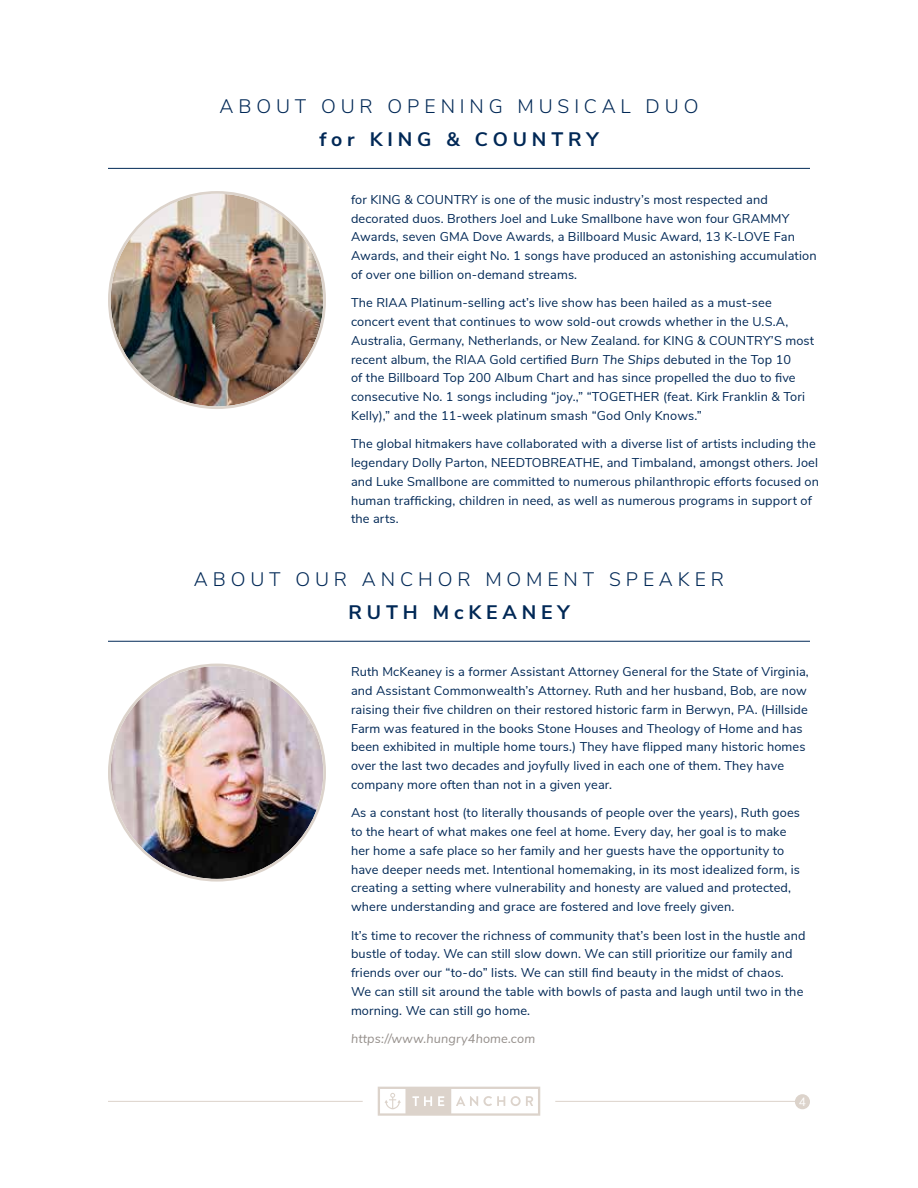
<style>
.page{position:relative;width:918px;height:1188px;background:#fff}
.page>*{position:absolute;margin:0;border:0;box-sizing:border-box;transform-origin:0 0}
.t1{font:300 19.5px "Nunito Sans";letter-spacing:.25em;color:#002856}
.t2{font:700 19.5px "Nunito Sans";letter-spacing:.25em;color:#002856}
.t3{font:12.75px/18.8px "Nunito Sans";letter-spacing:.01em;color:#002856}
.t4{font:italic 12.75px "Nunito Sans";letter-spacing:.01em;color:#958f8b}
.t5{font:12px "Nunito Sans";color:#fff}
.s1{font-style:italic}
</style>
<div class="page">
<hr style="left:555px;top:1101px;width:255px;height:1px;background:#dcd3cb">
<hr style="left:108px;top:1101px;width:255px;height:1px;background:#dcd3cb">
<svg style="left:378px;top:1087px;width:162px;height:29px"></svg>
<div style="left:795px;top:1094px;width:15px;height:15px;background:#dcd3cb;border-radius:50%"></div>
<hr style="left:108px;top:641px;width:702px;height:1px;background:#002856">
<img style="left:111px;top:666px;width:212px;height:213px;border-radius:106px">
<hr style="left:108px;top:168px;width:702px;height:1px;background:#002856">
<img style="left:111px;top:194px;width:212px;height:212px;border-radius:106px">
<h1 class="t1" style="left:220px;top:92px;width:480px">ABOUT OUR OPENING MUSICAL DUO</h1>
<h1 class="t2" style="left:319px;top:125px;width:281px">for KING &amp; COUNTRY</h1>
<p class="t3" style="left:351px;top:189px;width:467px">for KING &amp; COUNTRY is one of the music industry’s most respected and decorated duos. Brothers Joel and Luke Smallbone have won four GRAMMY Awards, seven GMA Dove Awards, a Billboard Music Award, 13 K-LOVE Fan Awards, and their eight No. 1 songs have produced an astonishing accumulation of over one billion on-demand streams.</p>
<p class="t3" style="left:351px;top:293px;width:465px">The RIAA Platinum-selling act’s live show has been hailed as a must-see concert event that continues to wow sold-out crowds whether in the U.S.A, Australia, Germany, Netherlands, or New Zealand. for KING &amp; COUNTRY’S most recent album, the RIAA Gold certified <span class="s1">Burn The Ships</span> debuted in the Top 10<br>of the Billboard Top 200 Album Chart and has since propelled the duo to five consecutive No. 1 songs including “joy.,” “TOGETHER (feat. Kirk Franklin &amp; Tori Kelly),” and the 11-week platinum smash “God Only Knows.”</p>
<p class="t3" style="left:351px;top:434px;width:470px">The global hitmakers have collaborated with a diverse list of artists including the legendary Dolly Parton, NEEDTOBREATHE, and Timbaland, amongst others. Joel and Luke Smallbone are committed to numerous philanthropic efforts focused on human trafficking, children in need, as well as numerous programs in support of the arts.</p>
<h1 class="t1" style="left:194px;top:565px;width:532px">ABOUT OUR ANCHOR MOMENT SPEAKER</h1>
<h1 class="t2" style="left:348px;top:598px;width:223px">RUTH McKEANEY</h1>
<p class="t3" style="left:351px;top:662px;width:459px">Ruth McKeaney is a former Assistant Attorney General for the State of Virginia, and Assistant Commonwealth’s Attorney. Ruth and her husband, Bob, are now raising their five children on their restored historic farm in Berwyn, PA. (Hillside Farm was featured in the books Stone Houses and Theology of Home and has been exhibited in multiple home tours.) They have flipped many historic homes over the last two decades and joyfully lived in each one of them. They have company more often than not in a given year.</p>
<p class="t3" style="left:351px;top:803px;width:451px">As a constant host (to literally thousands of people over the years), Ruth goes to the heart of what makes one feel at home. Every day, her goal is to make her home a safe place so her family and her guests have the opportunity to have deeper needs met. Intentional homemaking, in its most idealized form, is creating a setting where vulnerability and honesty are valued and protected, where understanding and grace are fostered and love freely given.</p>
<p class="t3" style="left:351px;top:925px;width:456px">It’s time to recover the richness of community that’s been lost in the hustle and bustle of today. We can still slow down. We can still prioritize our family and friends over our “to-do” lists. We can still find beauty in the midst of chaos.<br>We can still sit around the table with bowls of pasta and laugh until two in the morning. We can still go home.</p>
<p class="t4" style="left:351px;top:1029px;width:186px">https://www.hungry4home.com</p>
<p class="t5" style="left:799px;top:1093px;width:9px">4</p>
</div>
